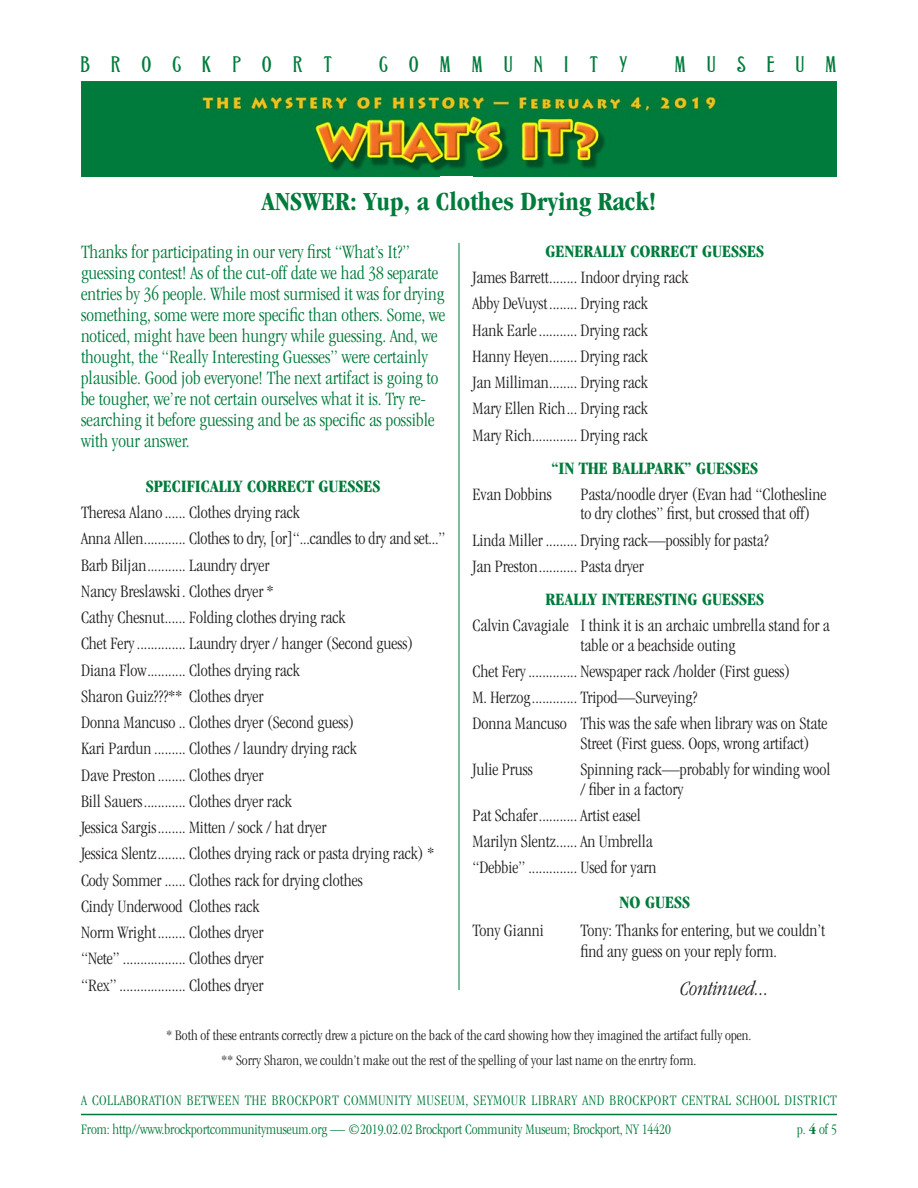
<style>
.page{position:relative;width:918px;height:1188px;background:#fff}
.page>*{position:absolute;margin:0;border:0;box-sizing:border-box;transform-origin:0 0}
.t1{font:700 condensed 27px "Garamond";color:#007b3b}
.t2{font:24px "Grant Antique Normal";letter-spacing:.86em;color:#007b3b}
.t3{font:italic 300 condensed 21px "Garamond";color:#231f20}
.t4{font:300 condensed 19.5px/21px "Garamond";color:#007b3b}
.t5{font:300 condensed 18px/19.5px "Garamond";color:#231f20}
.t6{font:700 condensed 18px "Garamond";color:#007b3b}
.t7{font:300 condensed 15px "Garamond";color:#231f20}
.t8{font:300 condensed 15px "Garamond";letter-spacing:.03em;color:#007b3b}
.t9{font:300 condensed 15px "Garamond";color:#007b3b}
.s1{font-weight:700}
</style>
<div class="page">
<hr style="left:81px;top:1114px;width:756px;height:1px;background:#007b3b">
<img style="left:81px;top:82px;width:756px;height:95px">
<hr style="left:459px;top:189px;width:1px;height:891px;background:#007b3b">
<div style="left:440px;top:990px;width:32px;height:95px;background:#fff"></div>
<div style="left:440px;top:177px;width:32px;height:66px;background:#fff"></div>
<h2 class="t2" style="left:81px;top:52px;width:253px">BROCKPORT</h2>
<h2 class="t2" style="left:379px;top:52px;width:250px">COMMUNITY</h2>
<h2 class="t2" style="left:675px;top:52px;width:163px">MUSEUM</h2>
<p class="t1" style="left:262px;top:186px;width:396px">ANSWER: Yup, a Clothes Drying Rack!</p>
<p class="t4" style="left:81px;top:241px;width:366px">Thanks for participating in our very first “What’s It?” guessing contest! As of the cut-off date we had 38 separate entries by 36 people. While most surmised it was for drying something, some were more specific than others. Some, we noticed, might have been hungry while guessing. And, we thought, the “Really Interesting Guesses” were certainly plausible. Good job everyone! The next artifact is going to be tougher, we’re not certain ourselves what it is. Try re&shy;searching it before guessing and be as specific as possible with your answer.</p>
<p class="t6" style="left:146px;top:476px;width:236px">SPECIFICALLY CORRECT GUESSES</p>
<p class="t5" style="left:81px;top:503px;width:220px">Theresa Alano...... Clothes drying rack</p>
<p class="t5" style="left:81px;top:529px;width:366px">Anna Allen............ Clothes to dry, [or]“...candles to dry and set...”</p>
<p class="t5" style="left:81px;top:555px;width:190px">Barb Biljan........... Laundry dryer</p>
<p class="t5" style="left:81px;top:581px;width:194px">Nancy Breslawski. Clothes dryer *</p>
<p class="t5" style="left:81px;top:608px;width:266px">Cathy Chesnut...... Folding clothes drying rack</p>
<p class="t5" style="left:81px;top:634px;width:334px">Chet Fery.............. Laundry dryer / hanger (Second guess)</p>
<p class="t5" style="left:81px;top:660px;width:220px">Diana Flow........... Clothes drying rack</p>
<p class="t5" style="left:81px;top:686px;width:184px">Sharon Guiz???** Clothes dryer</p>
<p class="t5" style="left:81px;top:713px;width:275px">Donna Mancuso .. Clothes dryer (Second guess)</p>
<p class="t5" style="left:81px;top:739px;width:277px">Kari Pardun ......... Clothes / laundry drying rack</p>
<p class="t5" style="left:81px;top:765px;width:184px">Dave Preston ........ Clothes dryer</p>
<p class="t5" style="left:81px;top:791px;width:212px">Bill Sauers............ Clothes dryer rack</p>
<p class="t5" style="left:81px;top:818px;width:247px">Jessica Sargis........ Mitten / sock / hat dryer</p>
<p class="t5" style="left:81px;top:844px;width:355px">Jessica Slentz........ Clothes drying rack or pasta drying rack) *</p>
<p class="t5" style="left:81px;top:870px;width:283px">Cody Sommer ...... Clothes rack for drying clothes</p>
<p class="t5" style="left:81px;top:896px;width:180px">Cindy Underwood Clothes rack</p>
<p class="t5" style="left:81px;top:923px;width:184px">Norm Wright........ Clothes dryer</p>
<p class="t5" style="left:81px;top:949px;width:184px">“Nete” .................. Clothes dryer</p>
<p class="t5" style="left:81px;top:975px;width:184px">“Rex”................... Clothes dryer</p>
<p class="t6" style="left:545px;top:241px;width:220px">GENERALLY CORRECT GUESSES</p>
<p class="t5" style="left:472px;top:268px;width:217px">James Barrett........ Indoor drying rack</p>
<p class="t5" style="left:472px;top:294px;width:177px">Abby DeVuyst........ Drying rack</p>
<p class="t5" style="left:472px;top:320px;width:177px">Hank Earle........... Drying rack</p>
<p class="t5" style="left:472px;top:346px;width:177px">Hanny Heyen........ Drying rack</p>
<p class="t5" style="left:472px;top:373px;width:177px">Jan Milliman........ Drying rack</p>
<p class="t5" style="left:472px;top:399px;width:177px">Mary Ellen Rich... Drying rack</p>
<p class="t5" style="left:472px;top:425px;width:177px">Mary Rich............. Drying rack</p>
<p class="t6" style="left:551px;top:458px;width:208px">“IN THE BALLPARK” GUESSES</p>
<p class="t5" style="left:472px;top:484px;width:81px">Evan Dobbins</p>
<p class="t5" style="left:580px;top:484px;width:247px">Pasta/noodle dryer (Evan had “Clothesline to dry clothes” first, but crossed that off)</p>
<p class="t5" style="left:472px;top:530px;width:298px">Linda Miller ......... Drying rack—possibly for pasta?</p>
<p class="t5" style="left:472px;top:556px;width:173px">Jan Preston........... Pasta dryer</p>
<p class="t6" style="left:545px;top:589px;width:220px">REALLY INTERESTING GUESSES</p>
<p class="t5" style="left:580px;top:616px;width:251px;text-indent:-108px">Calvin Cavagiale I think it is an archaic umbrella stand for a table or a beachside outing</p>
<p class="t5" style="left:472px;top:661px;width:319px">Chet Fery.............. Newspaper rack /holder (First guess)</p>
<p class="t5" style="left:472px;top:688px;width:226px">M. Herzog............. Tripod—Surveying?</p>
<p class="t5" style="left:580px;top:714px;width:248px;text-indent:-108px">Donna Mancuso This was the safe when library was on State<br>Street (First guess. Oops, wrong artifact)</p>
<p class="t5" style="left:472px;top:760px;width:62px">Julie Pruss</p>
<p class="t5" style="left:580px;top:760px;width:251px">Spinning rack—probably for winding wool / fiber in a factory</p>
<p class="t5" style="left:472px;top:805px;width:170px">Pat Schafer........... Artist easel</p>
<p class="t5" style="left:472px;top:832px;width:182px">Marilyn Slentz...... An Umbrella</p>
<p class="t5" style="left:472px;top:858px;width:185px">“Debbie” .............. Used for yarn</p>
<p class="t6" style="left:619px;top:892px;width:72px">NO GUESS</p>
<p class="t5" style="left:472px;top:920px;width:73px">Tony Gianni</p>
<p class="t5" style="left:580px;top:919px;width:246px;line-height:21px">Tony: Thanks for entering, but we couldn’t find any guess on your reply form.</p>
<p class="t3" style="left:680px;top:978px;width:90px">Continued...</p>
<p class="t7" style="left:166px;top:1028px;width:587px">* Both of these entrants correctly drew a picture on the back of the card showing how they imagined the artifact fully open.</p>
<p class="t7" style="left:222px;top:1052px;width:476px">** Sorry Sharon, we couldn’t make out the rest of the spelling of your last name on the enrtry form.</p>
<p class="t8" style="left:81px;top:1093px;width:757px">A COLLABORATION BETWEEN THE BROCKPORT COMMUNITY MUSEUM, SEYMOUR LIBRARY AND BROCKPORT CENTRAL SCHOOL DISTRICT</p>
<p class="t9" style="left:81px;top:1121px;width:591px">From: http//www.brockportcommunitymuseum.org — ©2019.02.02 Brockport Community Museum; Brockport, NY 14420</p>
<p class="t8" style="left:797px;top:1121px;width:41px">p. <span class="s1">4</span> of 5</p>
</div>
